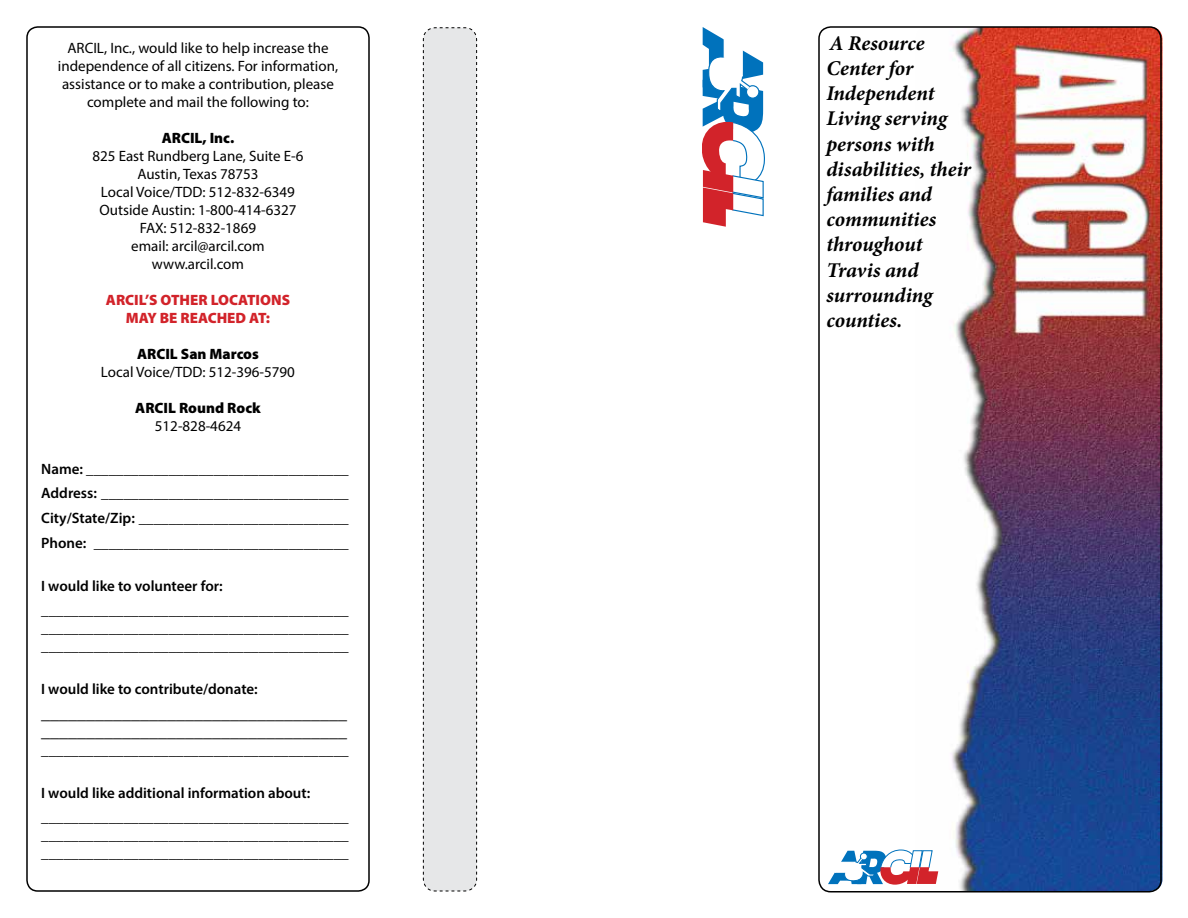
<style>
.page{position:relative;width:1188px;height:918px;background:#fff}
.page>*{position:absolute;margin:0;border:0;box-sizing:border-box;transform-origin:0 0}
.t1{font:italic 700 21px/25.2px "Minion Pro";letter-spacing:-.005em;color:#000}
.t2{font:600 18px "Myriad Pro";color:#000}
.t3{font:600 15px/18px "Myriad Pro";color:#000}
.t4{font:15px/18px "Myriad Pro";color:#000;text-align:center}
.t5{font:900 15px "Myriad Pro";color:#000}
.t6{font:900 15px/18px "Myriad Pro";color:#d2232a;text-align:center}
</style>
<div class="page">
<div style="left:26px;top:26px;width:344px;height:866px;border:2px solid #000;border-radius:11px"></div>
<img style="left:938px;top:28px;width:224px;height:863px">
<svg style="left:828px;top:850px;width:110px;height:35px"></svg>
<svg style="left:702px;top:27px;width:63px;height:200px"></svg>
<div style="left:423px;top:27px;width:54px;height:865px;background:#e6e7e8"></div>
<div style="left:818px;top:26px;width:344px;height:866px;border:2px solid #000;border-radius:12px"></div>
<p class="t4" style="left:58px;top:39px;width:282px">ARCIL, Inc., would like to help increase the independence of all citizens. For information, assistance or to make a contribution, please complete and mail the following to:</p>
<h2 class="t5" style="left:162px;top:129px;width:74px">ARCIL, Inc.</h2>
<p class="t4" style="left:92px;top:147px;width:213px">825 East Rundberg Lane, Suite E-6<br>Austin, Texas 78753<br>Local Voice/TDD: 512-832-6349<br>Outside Austin: 1-800-414-6327<br>FAX: 512-832-1869<br>email: arcil@arcil.com www.arcil.com</p>
<h2 class="t6" style="left:106px;top:291px;width:186px">ARCIL’S OTHER LOCATIONS<br>MAY BE REACHED AT:</h2>
<h3 class="t5" style="left:137px;top:345px;width:123px">ARCIL San Marcos</h3>
<p class="t4" style="left:101px;top:363px;width:196px">Local Voice/TDD: 512-396-5790</p>
<h3 class="t5" style="left:135px;top:399px;width:127px">ARCIL Round Rock</h3>
<p class="t4" style="left:155px;top:417px;width:88px">512-828-4624</p>
<p class="t3" style="left:41px;top:459px;width:309px">Name: ___________________________________</p>
<p class="t3" style="left:41px;top:484px;width:309px">Address: _________________________________</p>
<p class="t3" style="left:41px;top:509px;width:309px">City/State/Zip: ____________________________</p>
<p class="t3" style="left:41px;top:533px;width:47px">Phone:</p>
<p class="t3" style="left:94px;top:533px;width:256px">__________________________________</p>
<p class="t3" style="left:41px;top:576px;width:183px">I would like to volunteer for:</p>
<p class="t3" style="left:41px;top:601px;width:309px">_________________________________________</p>
<p class="t3" style="left:41px;top:619px;width:309px">_________________________________________ _________________________________________</p>
<p class="t3" style="left:41px;top:680px;width:218px">I would like to contribute/donate:</p>
<p class="t2" style="left:41px;top:701px;width:307px">__________________________________</p>
<p class="t2" style="left:41px;top:719px;width:307px">__________________________________</p>
<p class="t3" style="left:41px;top:740px;width:309px">_________________________________________</p>
<p class="t3" style="left:41px;top:783px;width:270px">I would like additional information about:</p>
<p class="t3" style="left:41px;top:808px;width:309px">_________________________________________</p>
<p class="t3" style="left:41px;top:826px;width:309px">_________________________________________ _________________________________________</p>
<h1 class="t1" style="left:826px;top:30px;width:146px">A Resource<br>Center for<br>Independent<br>Living serving persons with disabilities, their families and communities throughout<br>Travis and surrounding counties.</h1>
</div>
